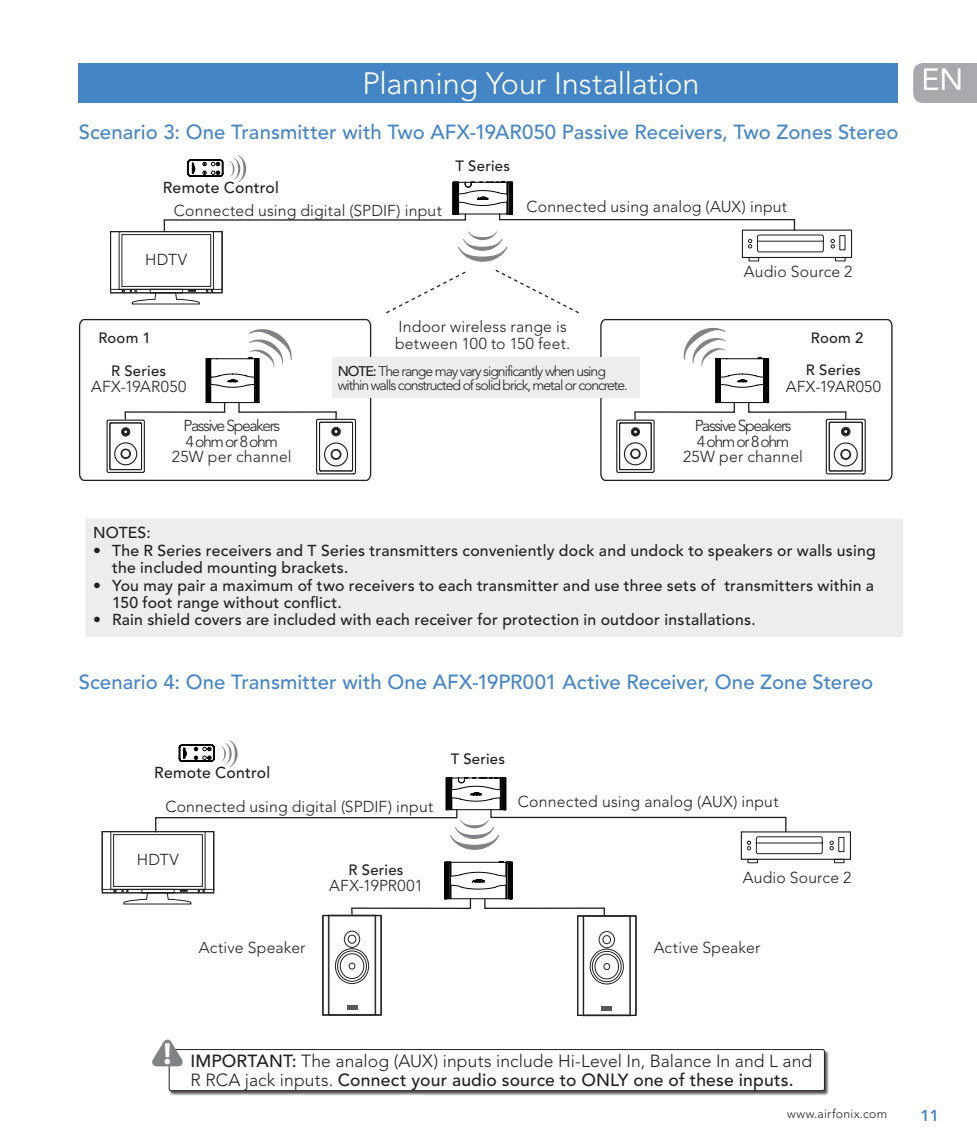
<style>
.page{position:relative;width:977px;height:1134px;background:#fff}
.page>*{position:absolute;margin:0;border:0;box-sizing:border-box;transform-origin:0 0}
.t1{font:300 30.62px "Avenir LT Std";letter-spacing:-.01em;color:#fff}
.t2{font:30.62px "Avenir LT Std";color:#fff}
.t3{font:700 30.62px "Myriad";color:#fff}
.t4{font:500 20.3px "Avenir LT Std";letter-spacing:.005em;color:#4485c6}
.t5{font:300 17.5px/18.4px "Avenir LT Std";letter-spacing:.005em;color:#231f20}
.t6{font:500 15.75px/17.5px "Avenir LT Std";letter-spacing:.015em;color:#231f20}
.t7{font:300 15.75px/16.6px "Avenir LT Std";letter-spacing:.01em;color:#231f20}
.t8{font:300 15.75px/15.8px "Avenir LT Std";letter-spacing:-.09em;color:#231f20;text-align:center}
.t9{font:800 15.75px "Avenir LT Std";color:#4485c6}
.t10{font:500 14.88px "Avenir LT Std";letter-spacing:.02em;color:#231f20}
.t11{font:300 14px/14.3px "Avenir LT Std";letter-spacing:-.075em;color:#231f20}
.t12{font:300 12.25px "Avenir LT Std";letter-spacing:.02em;color:#231f20}
.s1{font-weight:500}
</style>
<div class="page">
<div style="left:79px;top:63px;width:819px;height:40px;background:#4485c6"></div>
<div style="left:913px;top:63px;width:63px;height:40px;background:#a8a9ad;border-radius:9px"></div>
<div style="left:921px;top:63px;width:55px;height:40px;background:#a8a9ad"></div>
<div style="left:86px;top:519px;width:817px;height:118px;background:#ededee;border-radius:2px"></div>
<div style="left:169px;top:1049px;width:671px;height:54px;background:#231f20;opacity:.75"></div>
<div style="left:169px;top:1050px;width:655px;height:41px;background:#fff;border-radius:2px"></div>
<div style="left:169px;top:1049px;width:655px;height:42px;border:1px solid #231f20;border-radius:2px"></div>
<svg style="left:152px;top:1039px;width:42px;height:32px"></svg>
<svg style="left:78px;top:318px;width:294px;height:163px"></svg>
<div style="left:741px;top:230px;width:111px;height:28px;border:1px solid #221d1f"></div>
<svg style="left:106px;top:329px;width:250px;height:146px"></svg>
<svg style="left:600px;top:318px;width:293px;height:163px"></svg>
<svg style="left:615px;top:328px;width:251px;height:147px"></svg>
<div style="left:332px;top:357px;width:307px;height:41px;background:#ededee"></div>
<svg style="left:110px;top:155px;width:736px;height:159px"></svg>
<div style="left:740px;top:831px;width:111px;height:29px;border:1px solid #221d1f"></div>
<svg style="left:221px;top:740px;width:17px;height:27px"></svg>
<svg style="left:178px;top:744px;width:37px;height:18px"></svg>
<div style="left:328px;top:915px;width:48px;height:100px;border:1px solid #231f20"></div>
<div style="left:322px;top:915px;width:60px;height:101px;border:1px solid #231f20"></div>
<hr style="left:347px;top:1006px;width:10px;height:4px;background:#57585a">
<svg style="left:335px;top:931px;width:34px;height:53px"></svg>
<div style="left:582px;top:915px;width:49px;height:101px;border:2px solid #808285"></div>
<div style="left:583px;top:916px;width:47px;height:100px;border:1px solid #231f20"></div>
<div style="left:577px;top:915px;width:59px;height:101px;border:1px solid #231f20"></div>
<hr style="left:601px;top:1006px;width:11px;height:4px;background:#57585a">
<svg style="left:589px;top:931px;width:35px;height:54px"></svg>
<svg style="left:101px;top:777px;width:743px;height:140px"></svg>
<h1 class="t1" style="left:362px;top:66px;width:338px">Planning Your Installation</h1>
<p class="t4" style="left:79px;top:120px;width:821px">Scenario 3: One Transmitter with Two AFX-19AR050 Passive Receivers, Two Zones Stereo</p>
<p class="t10" style="left:455px;top:157px;width:56px">T Series</p>
<p class="t6" style="left:163px;top:179px;width:118px">Remote Control</p>
<p class="t7" style="left:174px;top:202px;width:269px">Connected using digital (SPDIF) input</p>
<p class="t7" style="left:526px;top:198px;width:262px">Connected using analog (AUX) input</p>
<p class="t7" style="left:145px;top:251px;width:44px">HDTV</p>
<p class="t10" style="left:98px;top:329px;width:54px">Room 1</p>
<p class="t10" style="left:111px;top:362px;width:56px">R Series</p>
<p class="t7" style="left:91px;top:379px;width:97px">AFX-19AR050</p>
<p class="t7" style="left:395px;top:318px;width:177px">Indoor wireless range is between 100 to 150 feet.</p>
<p class="t11" style="left:338px;top:364px;width:291px"><span class="s1">NOTE:</span> The range may vary significantly when using within walls constructed of solid brick, metal or concrete.</p>
<p class="t7" style="left:744px;top:264px;width:110px">Audio Source 2</p>
<p class="t10" style="left:811px;top:329px;width:54px">Room 2</p>
<p class="t10" style="left:806px;top:361px;width:56px">R Series</p>
<p class="t7" style="left:785px;top:378px;width:97px">AFX-19AR050</p>
<p class="t8" style="left:172px;top:418px;width:121px">Passive Speakers<br>4 ohm or 8 ohm<br>25W per channel</p>
<p class="t8" style="left:683px;top:418px;width:121px">Passive Speakers<br>4 ohm or 8 ohm<br>25W per channel</p>
<p class="t6" style="left:93px;top:524px;width:59px">NOTES:</p>
<p class="t6" style="left:112px;top:542px;width:765px;text-indent:-19px">• The R Series receivers and T Series transmitters conveniently dock and undock to speakers or walls using the included mounting brackets.</p>
<p class="t6" style="left:112px;top:577px;width:763px;text-indent:-19px">• You may pair a maximum of two receivers to each transmitter and use three sets of transmitters within a<br>150 foot range without conflict.</p>
<p class="t6" style="left:93px;top:612px;width:664px">• Rain shield covers are included with each receiver for protection in outdoor installations.</p>
<p class="t4" style="left:79px;top:670px;width:796px">Scenario 4: One Transmitter with One AFX-19PR001 Active Receiver, One Zone Stereo</p>
<p class="t10" style="left:450px;top:751px;width:56px">T Series</p>
<p class="t6" style="left:154px;top:764px;width:118px">Remote Control</p>
<p class="t7" style="left:165px;top:798px;width:269px">Connected using digital (SPDIF) input</p>
<p class="t7" style="left:518px;top:794px;width:262px">Connected using analog (AUX) input</p>
<p class="t7" style="left:137px;top:851px;width:44px">HDTV</p>
<p class="t10" style="left:348px;top:861px;width:56px">R Series</p>
<p class="t7" style="left:329px;top:877px;width:95px">AFX-19PR001</p>
<p class="t7" style="left:742px;top:869px;width:110px">Audio Source 2</p>
<p class="t7" style="left:199px;top:939px;width:108px">Active Speaker</p>
<p class="t7" style="left:653px;top:939px;width:108px">Active Speaker</p>
<h1 class="t2" style="left:921px;top:62px;width:43px">EN</h1>
<h1 class="t3" style="left:163px;top:1038px;width:10px">!</h1>
<p class="t5" style="left:190px;top:1052px;width:623px"><span class="s1">IMPORTANT:</span> The analog (AUX) inputs include Hi-Level In, Balance In and L and<br>R RCA jack inputs. <span class="s1">Connect your audio source to ONLY one of these inputs.</span></p>
<p class="t12" style="left:787px;top:1107px;width:102px">www.airfonix.com</p>
<p class="t9" style="left:920px;top:1106px;width:20px">11</p>
</div>
